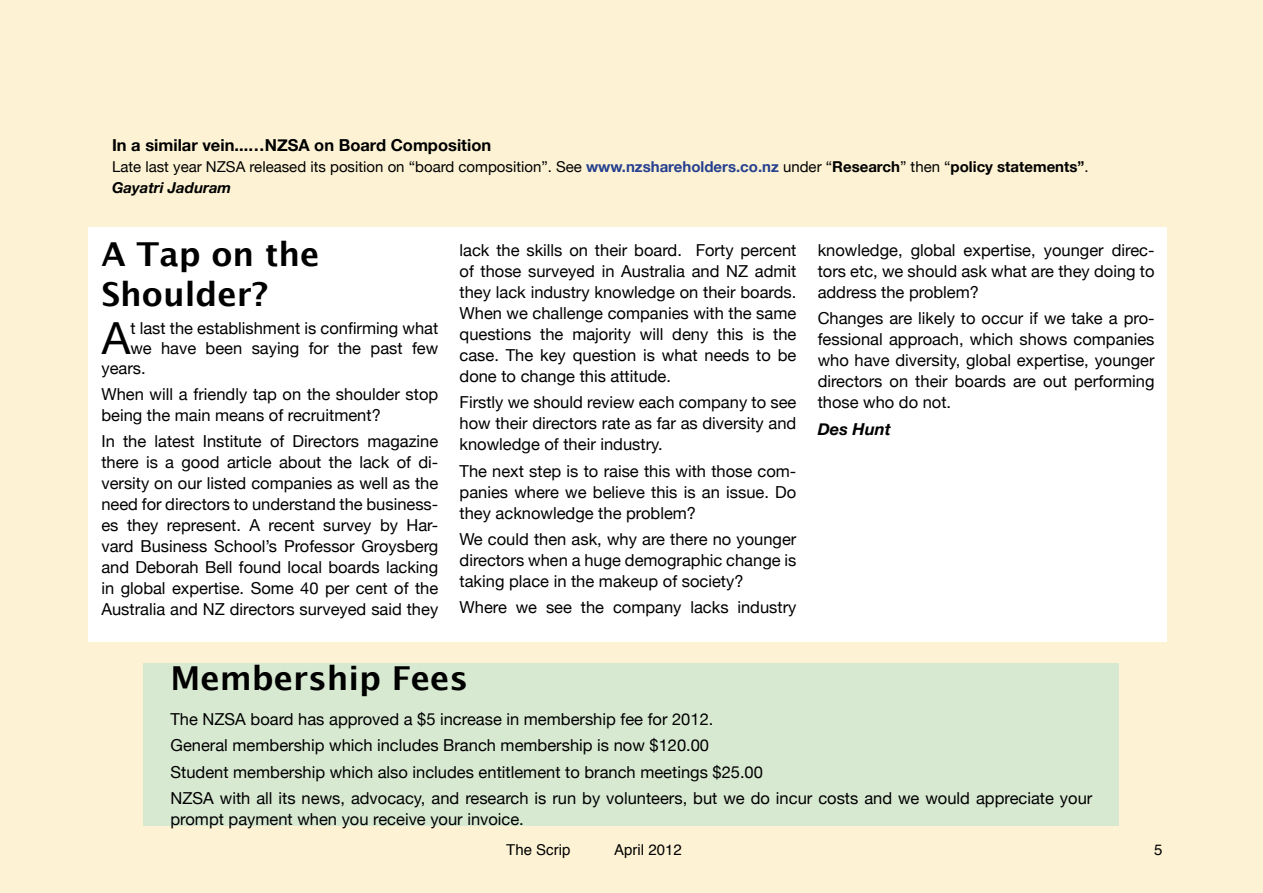
<style>
.page{position:relative;width:1263px;height:893px;background:#fdf3d4}
.page>*{position:absolute;margin:0;border:0;box-sizing:border-box;transform-origin:0 0}
.t1{font:44.25px "Helvetica Neue";color:#000}
.t2{font:700 33px/39.6px "Lucida Grande";color:#000}
.t3{font:16.5px/21px "Helvetica Neue";color:#000;text-align:justify}
.t4{font:700 16.5px "Helvetica Neue";color:#000}
.t5{font:italic 700 16.5px "Helvetica Neue";color:#000}
.t6{font:15px/21px "Helvetica Neue";color:#000}
.t7{font:15px "Helvetica";color:#000}
.s1{font-weight:700;color:#25408f}
.s2{font-weight:700}
.s3{font-weight:700;font-style:italic}
</style>
<div class="page">
<div style="left:144px;top:663px;width:975px;height:163px;background:#d8e9d2"></div>
<div style="left:89px;top:227px;width:1078px;height:415px;background:#fff"></div>
<p class="t4" style="left:112px;top:130px;width:381px">In a similar vein...…NZSA on Board Composition</p>
<p class="t6" style="left:112px;top:155px;width:978px">Late last year NZSA released its position on “board composition”. See <span class="s1">www.nzshareholders.co.nz</span> under “<span class="s2">Research</span>” then “<span class="s2">policy statements”</span>.<br><span class="s3">Gayatri Jaduram</span></p>
<h2 class="t2" style="left:101px;top:234px;width:220px">A Tap on the<br>Shoulder?</h2>
<h1 class="t1" style="left:102px;top:300px;width:30px">A</h1>
<p class="t3" style="left:130px;top:316px;width:309px">t last the establishment is confirming what</p>
<p class="t3" style="left:130px;top:336px;width:309px">we have been saying for the past few</p>
<p class="t3" style="left:101px;top:356px;width:46px">years.</p>
<p class="t3" style="left:101px;top:382px;width:338px">When will a friendly tap on the shoulder stop being the main means of recruitment?</p>
<p class="t3" style="left:101px;top:430px;width:338px">In the latest Institute of Directors magazine there is a good article about the lack of di&shy;versity on our listed companies as well as the need for directors to understand the business&shy;es they represent. A recent survey by Har&shy;vard Business School’s Professor Groysberg and Deborah Bell found local boards lacking in global expertise. Some 40 per cent of the Australia and NZ directors surveyed said they</p>
<p class="t3" style="left:459px;top:238px;width:338px">lack the skills on their board. Forty percent of those surveyed in Australia and NZ admit they lack industry knowledge on their boards.<br>When we challenge companies with the same questions the majority will deny this is the case. The key question is what needs to be done to change this attitude.</p>
<p class="t3" style="left:459px;top:391px;width:338px">Firstly we should review each company to see how their directors rate as far as diversity and knowledge of their industry.</p>
<p class="t3" style="left:459px;top:459px;width:338px">The next step is to raise this with those com&shy;panies where we believe this is an issue. Do they acknowledge the problem?</p>
<p class="t3" style="left:459px;top:527px;width:338px">We could then ask, why are there no younger directors when a huge demographic change is taking place in the makeup of society?</p>
<p class="t3" style="left:459px;top:596px;width:338px">Where we see the company lacks industry</p>
<p class="t3" style="left:818px;top:239px;width:338px">knowledge, global expertise, younger direc&shy;tors etc, we should ask what are they doing to address the problem?</p>
<p class="t3" style="left:818px;top:307px;width:338px">Changes are likely to occur if we take a pro&shy;fessional approach, which shows companies who have diversity, global expertise, younger directors on their boards are out performing those who do not.</p>
<p class="t5" style="left:818px;top:416px;width:75px">Des Hunt</p>
<h2 class="t2" style="left:171px;top:658px;width:299px">Membership Fees</h2>
<p class="t3" style="left:171px;top:705px;width:923px;line-height:26.2px;text-align:left">The NZSA board has approved a $5 increase in membership fee for 2012.<br>General membership which includes Branch membership is now $120.00<br>Student membership which also includes entitlement to branch meetings $25.00<br>NZSA with all its news, advocacy, and research is run by volunteers, but we do incur costs and we would appreciate your</p>
<p class="t3" style="left:171px;top:807px;width:355px">prompt payment when you receive your invoice.</p>
<p class="t7" style="left:506px;top:838px;width:66px">The Scrip</p>
<p class="t7" style="left:614px;top:838px;width:69px">April 2012</p>
<p class="t7" style="left:1154px;top:838px;width:10px">5</p>
</div>
